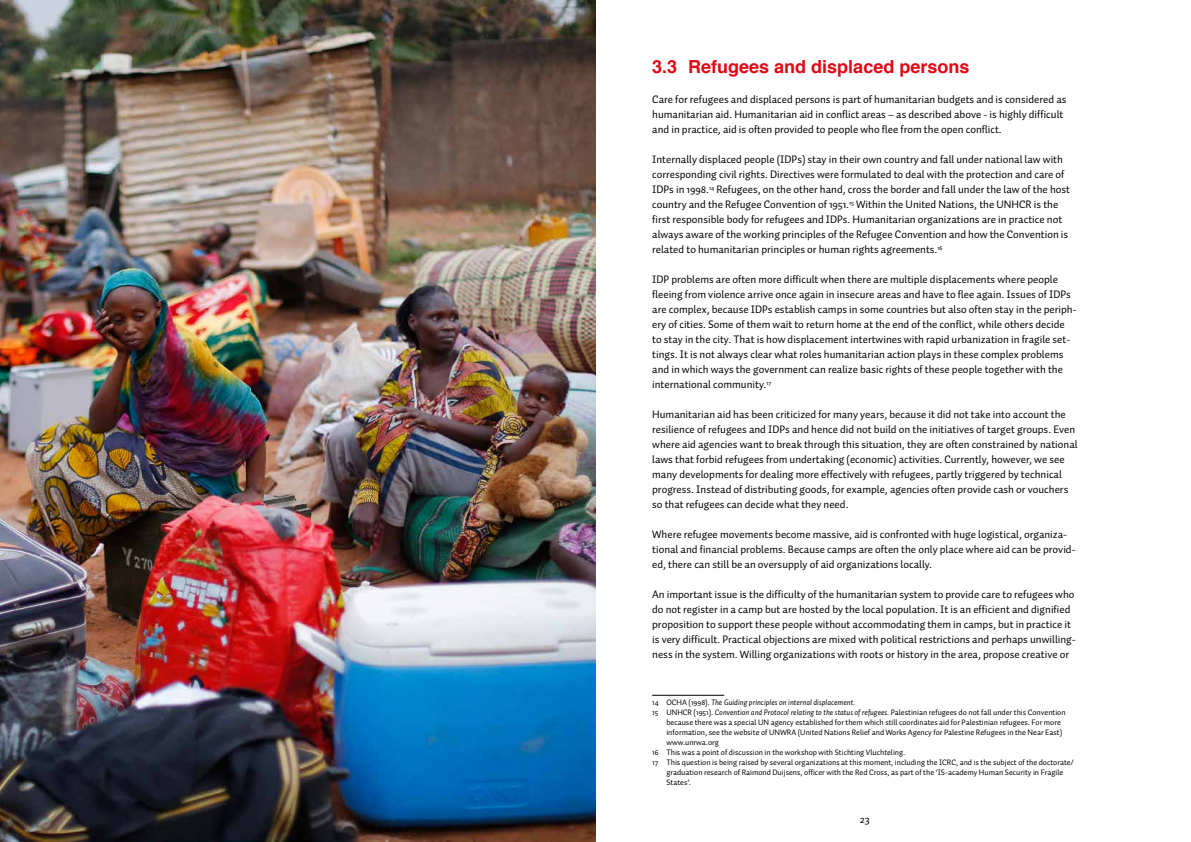
<style>
.page{position:relative;width:1191px;height:842px;background:#fff}
.page>*{position:absolute;margin:0;border:0;box-sizing:border-box;transform-origin:0 0}
.t1{font:700 18px "Helvetica";color:#e30613}
.t2{font:11px/15px "Auto 1";color:#000}
.t3{font:8px "Auto 1";color:#000}
.t4{font:italic 8px "Auto 1";color:#000}
.s1{font-style:normal}
.s2{font-style:italic}
</style>
<div class="page">
<hr style="left:652px;top:695px;width:72px;height:1px;background:#000">
<img style="left:0;top:1px;width:595px;height:841px">
<h1 class="t1" style="left:652px;top:59px;width:319px">3.3 Refugees and displaced persons</h1>
<p class="t2" style="left:652px;top:92px;width:416px">Care for refugees and displaced persons is part of humanitarian budgets and is considered as humanitarian aid. Humanitarian aid in conflict areas – as described above - is highly difficult and in practice, aid is often provided to people who flee from the open conflict.</p>
<p class="t2" style="left:652px;top:152px;width:419px">Internally displaced people (IDPs) stay in their own country and fall under national law with corresponding civil rights. Directives were formulated to deal with the protection and care of IDPs in 1998.<sup>14</sup> Refugees, on the other hand, cross the border and fall under the law of the host country and the Refugee Convention of 1951.<sup>15</sup> Within the United Nations, the UNHCR is the first responsible body for refugees and IDPs. Humanitarian organizations are in practice not always aware of the working principles of the Refugee Convention and how the Convention is related to humanitarian principles or human rights agreements.<sup>16</sup></p>
<p class="t2" style="left:652px;top:272px;width:426px">IDP problems are often more difficult when there are multiple displacements where people fleeing from violence arrive once again in insecure areas and have to flee again. Issues of IDPs are complex, because IDPs establish camps in some countries but also often stay in the periph&shy;ery of cities. Some of them wait to return home at the end of the conflict, while others decide to stay in the city. That is how displacement intertwines with rapid urbanization in fragile set&shy;tings. It is not always clear what roles humanitarian action plays in these complex problems and in which ways the government can realize basic rights of these people together with the international community.<sup>17</sup></p>
<p class="t2" style="left:652px;top:407px;width:427px">Humanitarian aid has been criticized for many years, because it did not take into account the resilience of refugees and IDPs and hence did not build on the initiatives of target groups. Even where aid agencies want to break through this situation, they are often constrained by national laws that forbid refugees from undertaking (economic) activities. Currently, however, we see many developments for dealing more effectively with refugees, partly triggered by technical progress. Instead of distributing goods, for example, agencies often provide cash or vouchers so that refugees can decide what they need.</p>
<p class="t2" style="left:652px;top:527px;width:425px">Where refugee movements become massive, aid is confronted with huge logistical, organiza&shy;tional and financial problems. Because camps are often the only place where aid can be provid&shy;ed, there can still be an oversupply of aid organizations locally.</p>
<p class="t2" style="left:652px;top:587px;width:425px">An important issue is the difficulty of the humanitarian system to provide care to refugees who do not register in a camp but are hosted by the local population. It is an efficient and dignified proposition to support these people without accommodating them in camps, but in practice it is very difficult. Practical objections are mixed with political restrictions and perhaps unwilling&shy;ness in the system. Willing organizations with roots or history in the area, propose creative or</p>
<p class="t4" style="left:652px;top:698px;width:204px"><span class="s1">14 OCHA (1998).</span> The Guiding principles on internal displacement.</p>
<p class="t3" style="left:652px;top:708px;width:415px">15 UNHCR (1951). <span class="s2">Convention and Protocol relating to the status of refugees.</span> Palestinian refugees do not fall under this Convention</p>
<p class="t3" style="left:666px;top:718px;width:396px">because there was a special UN agency established for them which still coordinates aid for Palestinian refugees. For more</p>
<p class="t3" style="left:666px;top:728px;width:397px">information, see the website of UNWRA (United Nations Relief and Works Agency for Palestine Refugees in the Near East)</p>
<p class="t3" style="left:666px;top:738px;width:54px">www.unrwa.org</p>
<p class="t3" style="left:652px;top:748px;width:255px">16 This was a point of discussion in the workshop with Stichting Vluchteling.</p>
<p class="t3" style="left:652px;top:758px;width:423px">17 This question is being raised by several organizations at this moment, including the ICRC, and is the subject of the doctorate/</p>
<p class="t3" style="left:666px;top:768px;width:398px">graduation research of Raimond Duijsens, officer with the Red Cross, as part of the ‘IS-academy Human Security in Fragile</p>
<p class="t3" style="left:666px;top:778px;width:26px">States’.</p>
<p class="t2" style="left:860px;top:812px;width:12px">23</p>
</div>
